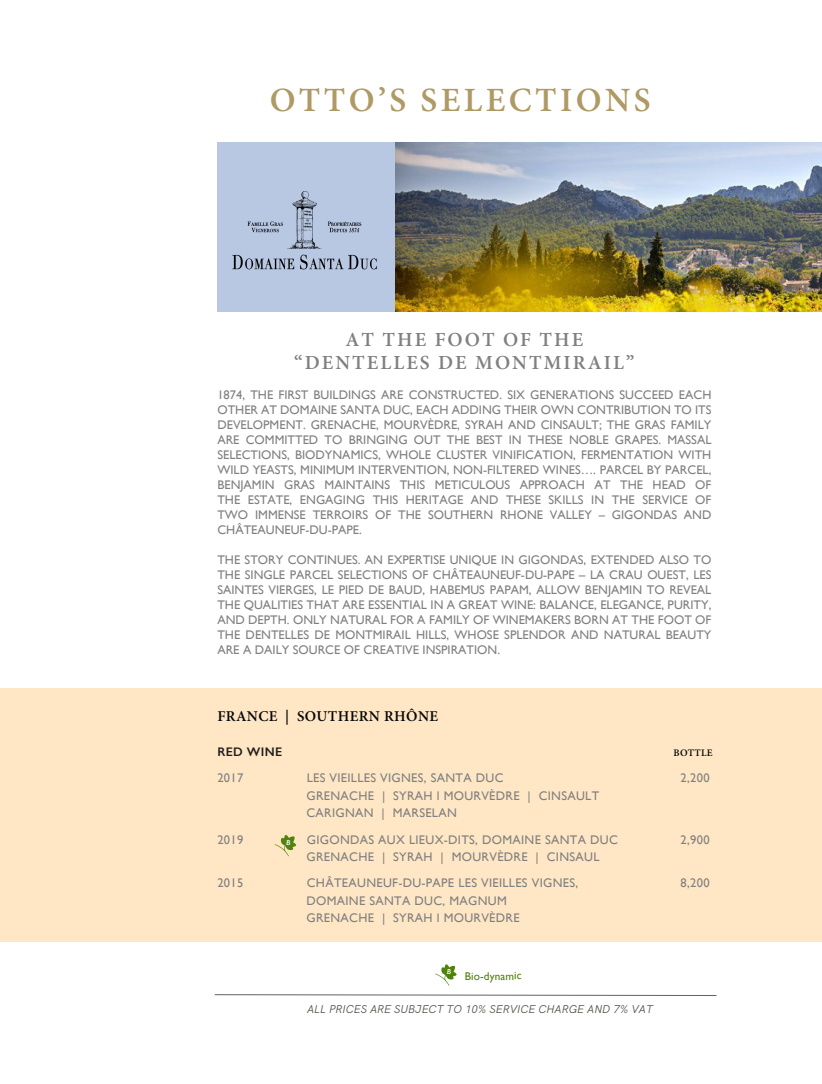
<style>
.page{position:relative;width:822px;height:1084px;background:#fff}
.page>*{position:absolute;margin:0;border:0;box-sizing:border-box;transform-origin:0 0}
.t1{font:600 34px "Minion Pro";letter-spacing:.1em;color:#af9a65}
.t2{font:600 20px/22.5px "Minion Pro";letter-spacing:.1em;color:#808080;text-align:center}
.t3{font:600 15px "Minion Pro";letter-spacing:.025em;color:#050709}
.t4{font:12.5px/15px "Gill Sans";letter-spacing:.025em;color:#808080;text-align:justify}
.t5{font:600 12.5px "Gill Sans";letter-spacing:.025em;color:#231f20}
.t6{font:italic 11.25px "HK Grotesk";color:#53524a}
.t7{font:11.25px "Gill Sans";letter-spacing:.01em;color:#50830c}
.t8{font:600 10px "Minion Pro";letter-spacing:.025em;color:#050709}
.t9{font:italic 600 7.38px "Gill Sans";color:#fff}
</style>
<div class="page">
<div style="left:217px;top:142px;width:604px;height:170px;background:#b8c8e2"></div>
<img style="left:395px;top:142px;width:426px;height:170px">
<img style="left:232px;top:192px;width:144px;height:77px">
<div style="left:0;top:688px;width:821px;height:254px;background:#ffe7c5"></div>
<svg style="left:274px;top:835px;width:22px;height:21px"></svg>
<svg style="left:435px;top:964px;width:21px;height:22px"></svg>
<svg style="left:214px;top:994px;width:502px;height:2px"></svg>
<h1 class="t1" style="left:269px;top:77px;width:382px">OTTO’S SELECTIONS</h1>
<h2 class="t2" style="left:294px;top:328px;width:341px">AT THE FOOT OF THE “DENTELLES DE MONTMIRAIL”</h2>
<p class="t4" style="left:217px;top:387px;width:495px">1874, THE FIRST BUILDINGS ARE CONSTRUCTED. SIX GENERATIONS SUCCEED EACH OTHER AT DOMAINE SANTA DUC, EACH ADDING THEIR OWN CONTRIBUTION TO ITS DEVELOPMENT. GRENACHE, MOURVÈDRE, SYRAH AND CINSAULT; THE GRAS FAMILY ARE COMMITTED TO BRINGING OUT THE BEST IN THESE NOBLE GRAPES. MASSAL SELECTIONS, BIODYNAMICS, WHOLE CLUSTER VINIFICATION, FERMENTATION WITH WILD YEASTS, MINIMUM INTERVENTION, NON-FILTERED WINES…. PARCEL BY PARCEL, BENJAMIN GRAS MAINTAINS THIS METICULOUS APPROACH AT THE HEAD OF THE ESTATE, ENGAGING THIS HERITAGE AND THESE SKILLS IN THE SERVICE OF TWO IMMENSE TERROIRS OF THE SOUTHERN RHONE VALLEY – GIGONDAS AND CHÂTEAUNEUF-DU-PAPE.</p>
<p class="t4" style="left:217px;top:552px;width:495px">THE STORY CONTINUES. AN EXPERTISE UNIQUE IN GIGONDAS, EXTENDED ALSO TO THE SINGLE PARCEL SELECTIONS OF CHÂTEAUNEUF-DU-PAPE – LA CRAU OUEST, LES SAINTES VIERGES, LE PIED DE BAUD, HABEMUS PAPAM, ALLOW BENJAMIN TO REVEAL THE QUALITIES THAT ARE ESSENTIAL IN A GREAT WINE: BALANCE, ELEGANCE, PURITY, AND DEPTH. ONLY NATURAL FOR A FAMILY OF WINEMAKERS BORN AT THE FOOT OF THE DENTELLES DE MONTMIRAIL HILLS, WHOSE SPLENDOR AND NATURAL BEAUTY ARE A DAILY SOURCE OF CREATIVE INSPIRATION.</p>
<p class="t3" style="left:217px;top:706px;width:222px">FRANCE | SOUTHERN RHÔNE</p>
<p class="t5" style="left:217px;top:744px;width:66px">RED WINE</p>
<p class="t8" style="left:673px;top:746px;width:40px">BOTTLE</p>
<p class="t4" style="left:217px;top:771px;width:27px">2017</p>
<p class="t4" style="left:306px;top:771px;width:198px">LES VIEILLES VIGNES, SANTA DUC</p>
<p class="t4" style="left:680px;top:771px;width:30px">2,200</p>
<p class="t4" style="left:306px;top:787px;width:294px;line-height:17.5px">GRENACHE | SYRAH l MOURVÈDRE | CINSAULT<br>CARIGNAN | MARSELAN</p>
<p class="t4" style="left:217px;top:832px;width:27px">2019</p>
<p class="t4" style="left:306px;top:832px;width:312px">GIGONDAS AUX LIEUX-DITS, DOMAINE SANTA DUC</p>
<p class="t4" style="left:680px;top:832px;width:30px">2,900</p>
<p class="t4" style="left:306px;top:849px;width:294px">GRENACHE | SYRAH | MOURVÈDRE | CINSAUL</p>
<p class="t4" style="left:217px;top:876px;width:27px">2015</p>
<p class="t4" style="left:306px;top:876px;width:273px">CHÂTEAUNEUF-DU-PAPE LES VIEILLES VIGNES,</p>
<p class="t4" style="left:680px;top:876px;width:30px">8,200</p>
<p class="t4" style="left:306px;top:892px;width:214px;line-height:17.5px">DOMAINE SANTA DUC, MAGNUM<br>GRENACHE | SYRAH l MOURVÈDRE</p>
<p class="t9" style="left:286px;top:838px;width:6px">B</p>
<p class="t9" style="left:446px;top:967px;width:6px">B</p>
<p class="t6" style="left:307px;top:1000px;width:347px">ALL PRICES ARE SUBJECT TO 10% SERVICE CHARGE AND 7% VAT</p>
<p class="t7" style="left:464px;top:969px;width:58px">Bio-dynamic</p>
</div>
